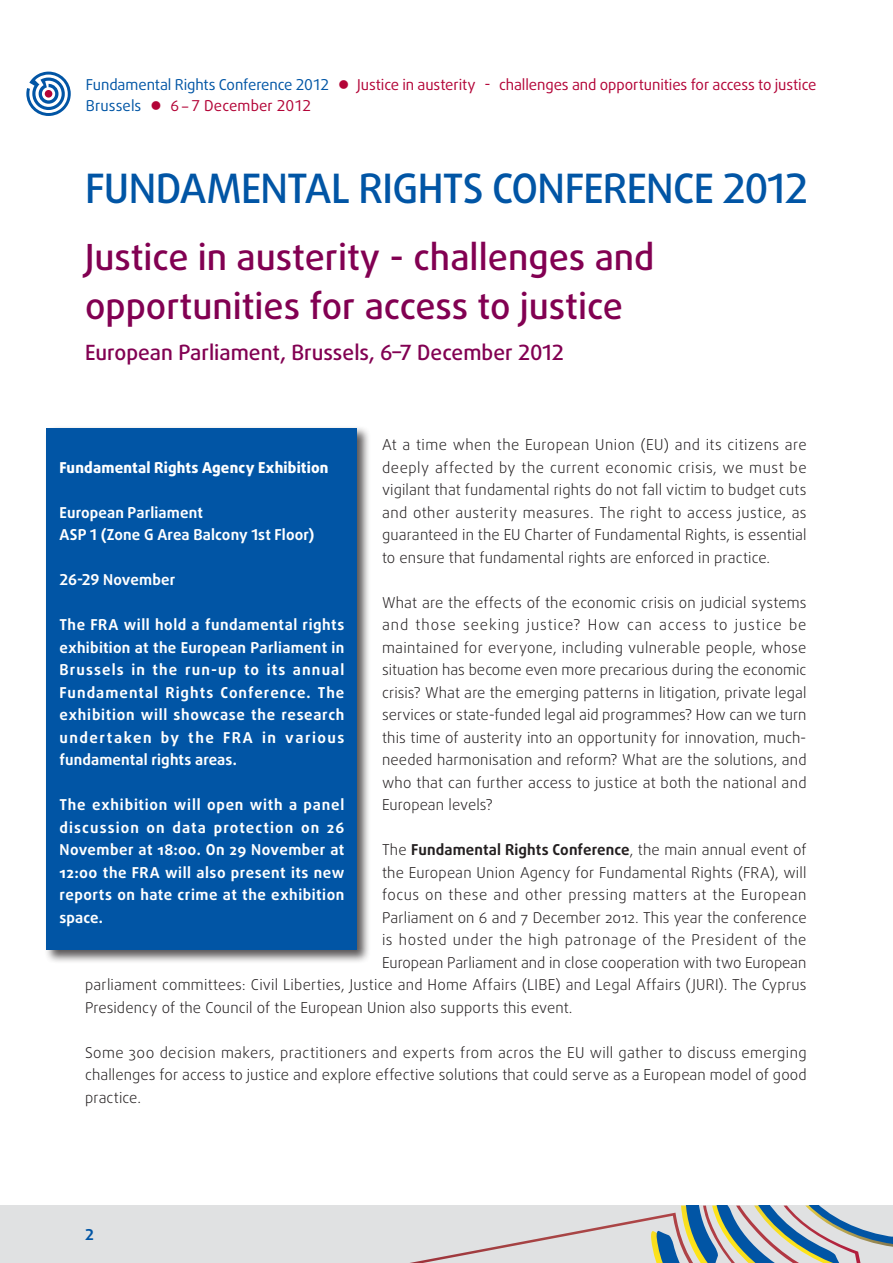
<style>
.page{position:relative;width:893px;height:1263px;background:#fff}
.page>*{position:absolute;margin:0;border:0;box-sizing:border-box;transform-origin:0 0}
.t1{font:500 40.5px "Daxline Pro";letter-spacing:-.02em;color:#0155a5}
.t2{font:500 36px/48.6px "Daxline Pro";color:#820052}
.t3{font:500 21px "Daxline Pro";color:#820052}
.t4{font:300 15px/22.5px "Daxline Pro";letter-spacing:.01em;color:#231f20;text-align:justify}
.t5{font:700 15px/22.5px "Daxline Pro";letter-spacing:.015em;color:#fff;text-align:justify}
.t6{font:15px/21px "Daxline Pro";letter-spacing:-.005em;color:#b30437}
.t7{font:700 15px "Daxline Pro";letter-spacing:.01em;color:#231f20}
.t8{font:300 15px "Daxline Pro";letter-spacing:.035em;color:#231f20}
.t9{font:300 15px "Daxline Pro";letter-spacing:.04em;color:#231f20}
.t10{font:800 15px "Daxline Pro";letter-spacing:.01em;color:#fff}
.t11{font:700 15px "Daxline Pro";color:#0155a5}
.s1{color:#0155a5}
.s2{font-weight:300}
</style>
<div class="page">
<svg style="left:26px;top:72px;width:45px;height:44px"></svg>
<div style="left:0;top:1205px;width:893px;height:58px;background:#e0e1e2"></div>
<svg style="left:410px;top:1205px;width:483px;height:58px"></svg>
<div style="left:45px;top:425px;width:326px;height:539px;background:#231f20;opacity:.75"></div>
<div style="left:47px;top:428px;width:310px;height:521px;background:#0155a5"></div>
<p class="t6" style="left:86px;top:74px;width:732px"><span class="s1">Fundamental Rights Conference 2012</span> ● Justice in austerity - challenges and opportunities for access to justice<br><span class="s1">Brussels</span> ● 6 – 7 December 2012</p>
<h1 class="t1" style="left:85px;top:161px;width:724px">FUNDAMENTAL RIGHTS CONFERENCE 2012</h1>
<h2 class="t2" style="left:85px;top:233px;width:571px">Justice in austerity - challenges and opportunities for access to justice</h2>
<h3 class="t3" style="left:85px;top:339px;width:480px">European Parliament, Brussels, 6–7 December 2012</h3>
<p class="t4" style="left:382px;top:433px;width:426px">At a time when the European Union (EU) and its citizens are deeply affected by the current economic crisis, we must be vigilant that fundamental rights do not fall victim to budget cuts and other austerity measures. The right to access justice, as guaranteed in the EU Charter of Fundamental Rights, is essential to ensure that fundamental rights are enforced in practice.</p>
<p class="t4" style="left:382px;top:591px;width:426px">What are the effects of the economic crisis on judicial systems and those seeking justice? How can access to justice be maintained for everyone, including vulnerable people, whose situation has become even more precarious during the economic crisis? What are the emerging patterns in litigation, private legal services or state-funded legal aid programmes? How can we turn this time of austerity into an opportunity for innovation, much&shy;needed harmonisation and reform? What are the solutions, and who that can further access to justice at both the national and European levels?</p>
<p class="t7" style="left:382px;top:840px;width:426px"><span class="s2">The</span> Fundamental Rights Conference<span class="s2">, the main annual event of</span></p>
<p class="t4" style="left:382px;top:861px;width:426px">the European Union Agency for Fundamental Rights (FRA), will</p>
<p class="t8" style="left:382px;top:885px;width:426px">focus on these and other pressing matters at the European</p>
<p class="t4" style="left:382px;top:906px;width:426px">Parliament on 6 and 7 December 2012. This year the conference</p>
<p class="t9" style="left:382px;top:930px;width:426px">is hosted under the high patronage of the President of the</p>
<p class="t4" style="left:382px;top:951px;width:426px">European Parliament and in close cooperation with two European</p>
<p class="t4" style="left:85px;top:973px;width:723px">parliament committees: Civil Liberties, Justice and Home Affairs (LIBE) and Legal Affairs (JURI). The Cyprus</p>
<p class="t4" style="left:85px;top:996px;width:489px">Presidency of the Council of the European Union also supports this event.</p>
<p class="t4" style="left:85px;top:1041px;width:723px">Some 300 decision makers, practitioners and experts from acros the EU will gather to discuss emerging challenges for access to justice and explore effective solutions that could serve as a European model of good practice.</p>
<p class="t10" style="left:60px;top:457px;width:271px">Fundamental Rights Agency Exhibition</p>
<p class="t5" style="left:60px;top:501px;width:256px">European Parliament<br>ASP 1 (Zone G Area Balcony 1st Floor)</p>
<p class="t5" style="left:60px;top:568px;width:117px">26-29 November</p>
<p class="t5" style="left:60px;top:613px;width:286px">The FRA will hold a fundamental rights exhibition at the European Parliament in Brussels in the run-up to its annual Fundamental Rights Conference. The exhibition will showcase the research undertaken by the FRA in various fundamental rights areas.</p>
<p class="t5" style="left:60px;top:793px;width:286px">The exhibition will open with a panel discussion on data protection on 26<br>November at 18:00. On 29 November at 12:00 the FRA will also present its new reports on hate crime at the exhibition space.</p>
<p class="t11" style="left:85px;top:1225px;width:10px">2</p>
</div>
